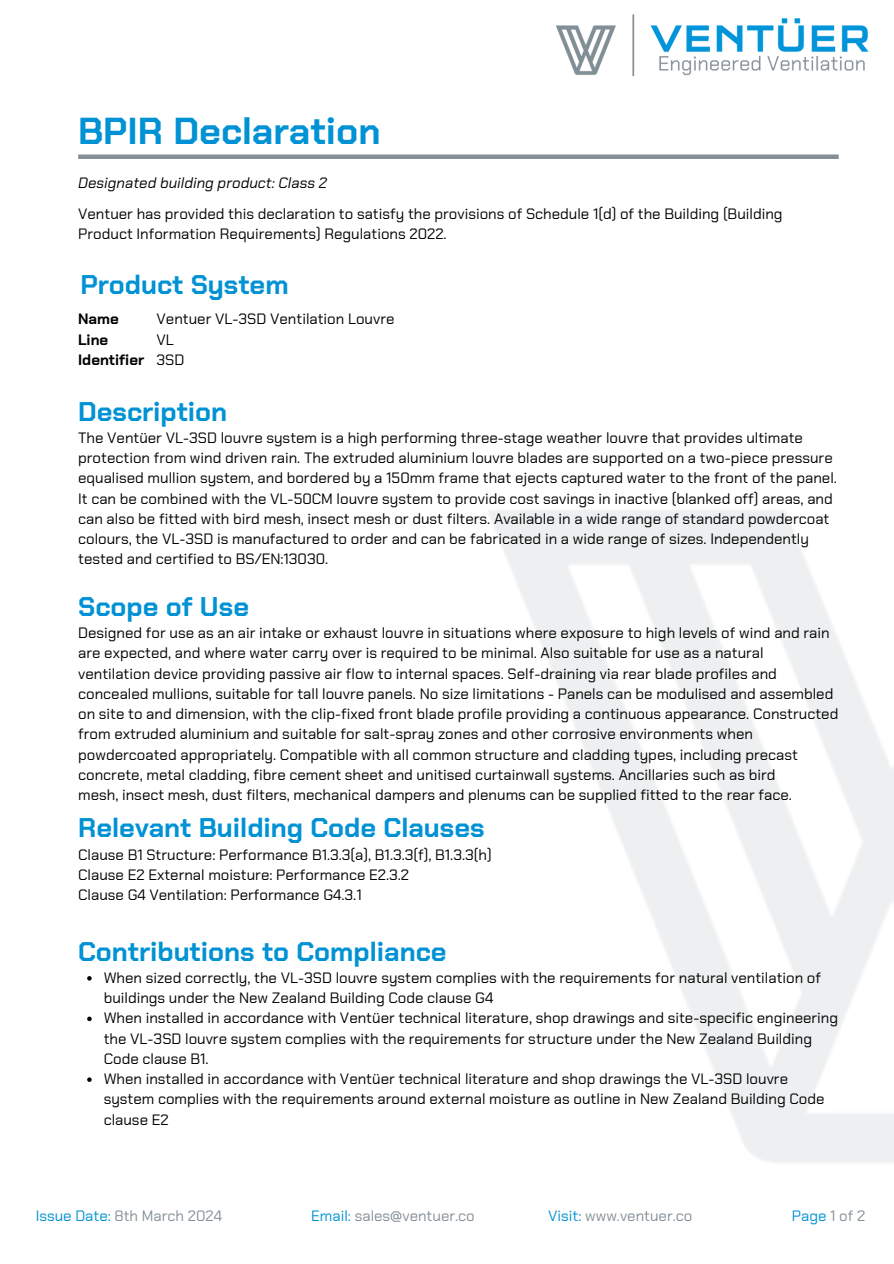
<style>
.page{position:relative;width:894px;height:1264px;background:#fff}
.page>*{position:absolute;margin:0;border:0;box-sizing:border-box;transform-origin:0 0}
.t1{font:700 37.5px "Chakra Petch";color:#0092d4}
.t2{font:700 27px "Chakra Petch";color:#0092d4}
.t3{font:15px/20.2px "Chakra Petch";color:#000}
.t4{font:15px "Chakra Petch";color:#858f96}
.t5{font:italic 15px "Chakra Petch";color:#000}
.t6{font:700 15px/20.2px "Chakra Petch";color:#000}
.t7{font:15px "Chakra Petch";color:#0092d4}
.s1{color:#0092d4}
.s2{color:#858f96}
</style>
<div class="page">
<img style="left:556px;top:14px;width:313px;height:63px">
<div style="left:78px;top:154px;width:760px;height:5px;background:#858f96"></div>
<svg style="left:87px;top:976px;width:5px;height:4px"></svg>
<svg style="left:87px;top:1016px;width:5px;height:5px"></svg>
<svg style="left:87px;top:1077px;width:5px;height:4px"></svg>
<h1 class="t1" style="left:78px;top:106px;width:304px">BPIR Declaration</h1>
<p class="t5" style="left:78px;top:173px;width:250px">Designated building product: Class 2</p>
<p class="t3" style="left:78px;top:203px;width:705px">Ventuer has provided this declaration to satisfy the provisions of Schedule 1(d) of the Building (Building<br>Product Information Requirements) Regulations 2022.</p>
<p class="t2" style="left:80px;top:267px;width:210px">Product System</p>
<h2 class="t6" style="left:78px;top:309px;width:68px">Name<br>Line<br>Identifier</h2>
<p class="t3" style="left:156px;top:309px;width:239px">Ventuer VL-3SD Ventilation Louvre</p>
<p class="t3" style="left:156px;top:329px;width:19px">VL</p>
<p class="t3" style="left:156px;top:349px;width:29px">3SD</p>
<p class="t2" style="left:78px;top:394px;width:150px">Description</p>
<p class="t3" style="left:78px;top:427px;width:760px">The Ventüer VL-3SD louvre system is a high performing three-stage weather louvre that provides ultimate protection from wind driven rain. The extruded aluminium louvre blades are supported on a two-piece pressure equalised mullion system, and bordered by a 150mm frame that ejects captured water to the front of the panel.<br>It can be combined with the VL-50CM louvre system to provide cost savings in inactive (blanked off) areas, and can also be fitted with bird mesh, insect mesh or dust filters. Available in a wide range of standard powdercoat colours, the VL-3SD is manufactured to order and can be fabricated in a wide range of sizes. Independently tested and certified to BS/EN:13030.</p>
<p class="t2" style="left:78px;top:589px;width:172px">Scope of Use</p>
<h2 class="t3" style="left:78px;top:623px;width:761px">Designed for use as an air intake or exhaust louvre in situations where exposure to high levels of wind and rain are expected, and where water carry over is required to be minimal. Also suitable for use as a natural ventilation device providing passive air flow to internal spaces. Self-draining via rear blade profiles and concealed mullions, suitable for tall louvre panels. No size limitations - Panels can be modulised and assembled on site to and dimension, with the clip-fixed front blade profile providing a continuous appearance. Constructed from extruded aluminium and suitable for salt-spray zones and other corrosive environments when powdercoated appropriately. Compatible with all common structure and cladding types, including precast concrete, metal cladding, fibre cement sheet and unitised curtainwall systems. Ancillaries such as bird</h2>
<p class="t3" style="left:78px;top:785px;width:715px">mesh, insect mesh, dust filters, mechanical dampers and plenums can be supplied fitted to the rear face.</p>
<p class="t2" style="left:78px;top:810px;width:408px">Relevant Building Code Clauses</p>
<h2 class="t3" style="left:78px;top:844px;width:415px">Clause B1 Structure: Performance B1.3.3(a), B1.3.3(f), B1.3.3(h)</h2>
<p class="t3" style="left:78px;top:864px;width:332px">Clause E2 External moisture: Performance E2.3.2</p>
<p class="t3" style="left:78px;top:884px;width:285px">Clause G4 Ventilation: Performance G4.3.1</p>
<h2 class="t2" style="left:78px;top:934px;width:370px">Contributions to Compliance</h2>
<p class="t3" style="left:104px;top:967px;width:718px">When sized correctly, the VL-3SD louvre system complies with the requirements for natural ventilation of buildings under the New Zealand Building Code clause G4</p>
<p class="t3" style="left:104px;top:1008px;width:735px">When installed in accordance with Ventüer technical literature, shop drawings and site-specific engineering the VL-3SD louvre system complies with the requirements for structure under the New Zealand Building<br>Code clause B1.</p>
<p class="t3" style="left:104px;top:1068px;width:722px">When installed in accordance with Ventüer technical literature and shop drawings the VL-3SD louvre system complies with the requirements around external moisture as outline in New Zealand Building Code clause E2</p>
<h2 class="t4" style="left:36px;top:1206px;width:188px"><span class="s1">Issue Date:</span> 8th March 2024</h2>
<p class="t4" style="left:311px;top:1206px;width:165px"><span class="s1">Email:</span> sales@ventuer.co</p>
<p class="t4" style="left:548px;top:1206px;width:146px"><span class="s1">Visit:</span> www.ventuer.co</p>
<p class="t7" style="left:791px;top:1206px;width:75px">Page <span class="s2">1 of 2</span></p>
</div>
